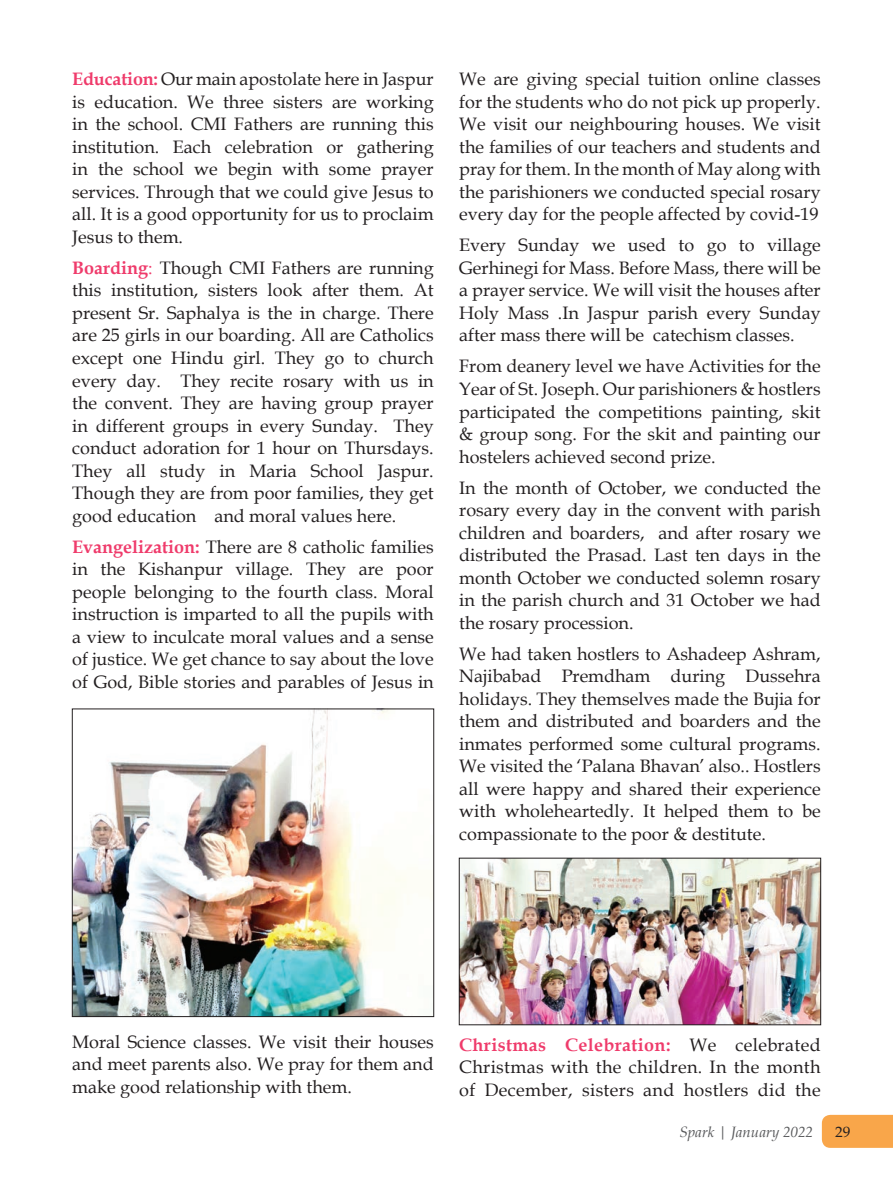
<style>
.page{position:relative;width:893px;height:1191px;background:#fff}
.page>*{position:absolute;margin:0;border:0;box-sizing:border-box;transform-origin:0 0}
.t1{font:18px/22.5px "Book Antiqua";color:#231f20;text-align:justify}
.t2{font:italic 15px "Book Antiqua";color:#57585a}
.t3{font:15px "Book Antiqua";color:#231f20}
.s1{font-weight:700;color:#ef3b6b}
.s2{color:#ef3b6b}
</style>
<div class="page">
<img style="left:74px;top:711px;width:358px;height:303px">
<div style="left:72px;top:709px;width:362px;height:307px;border:1px solid #231f20"></div>
<img style="left:461px;top:860px;width:358px;height:162px">
<div style="left:459px;top:858px;width:362px;height:166px;border:1px solid #231f20"></div>
<div style="left:822px;top:1114px;width:71px;height:33px;background:#f9a64a"></div>
<p class="t1" style="left:72px;top:68px;width:363px"><span class="s1">Education:</span> Our main apostolate here in Jaspur is education. We three sisters are working in the school. CMI Fathers are running this institution. Each celebration or gathering in the school we begin with some prayer services. Through that we could give Jesus to all. It is a good opportunity for us to proclaim Jesus to them.</p>
<p class="t1" style="left:72px;top:256px;width:363px"><span class="s1">Boarding</span><span class="s2">:</span> Though CMI Fathers are running this institution, sisters look after them. At present Sr. Saphalya is the in charge. There are 25 girls in our boarding. All are Catholics except one Hindu girl. They go to church every day. They recite rosary with us in the convent. They are having group prayer in different groups in every Sunday. They conduct adoration for 1 hour on Thursdays.<br>They all study in Maria School Jaspur.<br>Though they are from poor families, they get good education and moral values here.</p>
<p class="t1" style="left:72px;top:535px;width:363px"><span class="s1">Evangelization:</span> There are 8 catholic families in the Kishanpur village. They are poor people belonging to the fourth class. Moral instruction is imparted to all the pupils with a view to inculcate moral values and a sense of justice. We get chance to say about the love of God, Bible stories and parables of Jesus in</p>
<p class="t1" style="left:459px;top:68px;width:363px">We are giving special tuition online classes for the students who do not pick up properly.<br>We visit our neighbouring houses. We visit the families of our teachers and students and pray for them. In the month of May along with the parishioners we conducted special rosary every day for the people affected by covid-19</p>
<p class="t1" style="left:459px;top:234px;width:363px">Every Sunday we used to go to village Gerhinegi for Mass. Before Mass, there will be a prayer service. We will visit the houses after Holy Mass .In Jaspur parish every Sunday after mass there will be catechism classes.</p>
<p class="t1" style="left:459px;top:355px;width:363px">From deanery level we have Activities for the Year of St. Joseph. Our parishioners &amp; hostlers participated the competitions painting, skit &amp; group song. For the skit and painting our hostelers achieved second prize.</p>
<p class="t1" style="left:459px;top:476px;width:363px">In the month of October, we conducted the rosary every day in the convent with parish children and boarders, and after rosary we distributed the Prasad. Last ten days in the month October we conducted solemn rosary in the parish church and 31 October we had the rosary procession.</p>
<p class="t1" style="left:459px;top:642px;width:363px">We had taken hostlers to Ashadeep Ashram, Najibabad Premdham during Dussehra holidays. They themselves made the Bujia for them and distributed and boarders and the inmates performed some cultural programs.<br>We visited the ‘Palana Bhavan’ also.. Hostlers all were happy and shared their experience with wholeheartedly. It helped them to be compassionate to the poor &amp; destitute.</p>
<p class="t1" style="left:72px;top:1030px;width:363px">Moral Science classes. We visit their houses and meet parents also. We pray for them and make good relationship with them.</p>
<p class="t1" style="left:459px;top:1033px;width:363px"><span class="s1">Christmas Celebration:</span> We celebrated Christmas with the children. In the month of December, sisters and hostlers did the</p>
<p class="t2" style="left:679px;top:1121px;width:135px">Spark | January 2022</p>
<p class="t3" style="left:835px;top:1121px;width:16px">29</p>
</div>
